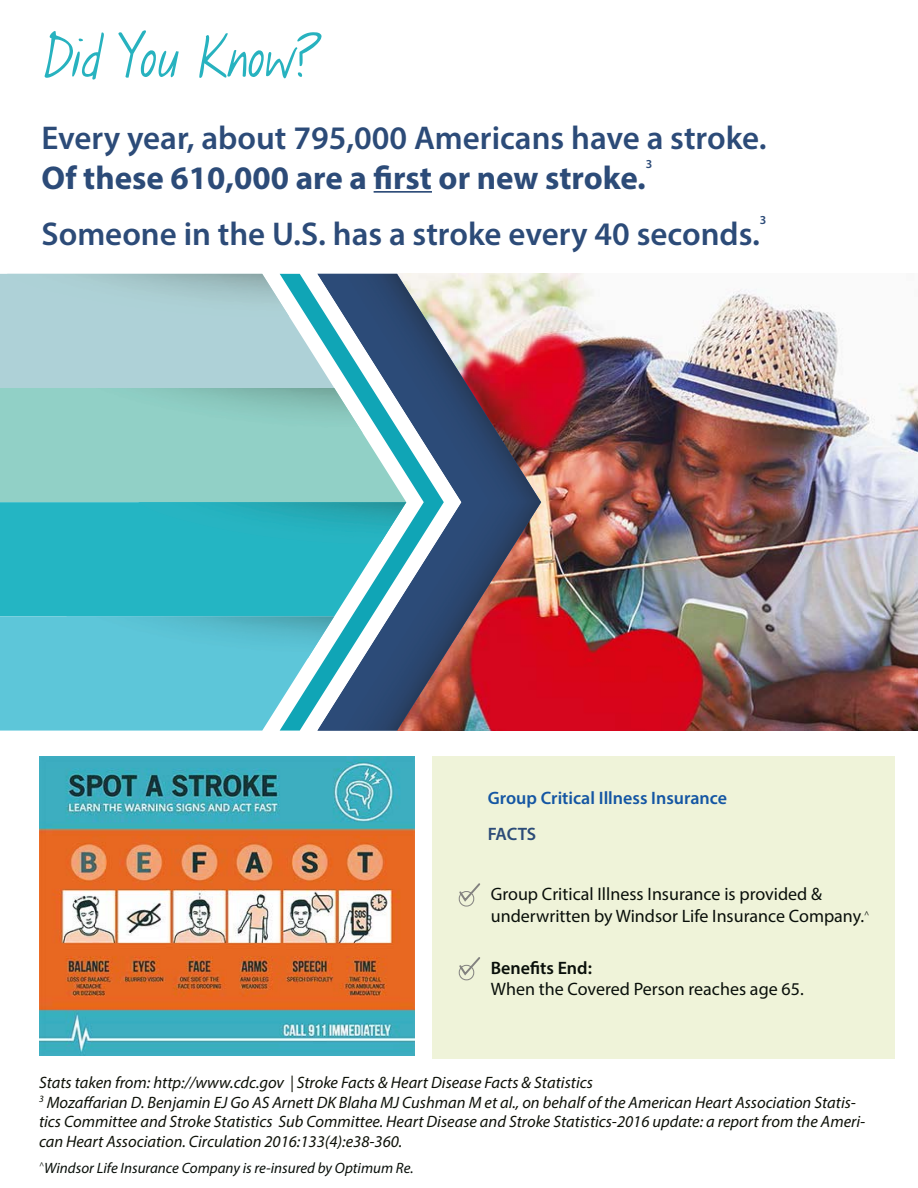
<style>
.page{position:relative;width:918px;height:1188px;background:#fff}
.page>*{position:absolute;margin:0;border:0;box-sizing:border-box;transform-origin:0 0}
.t1{font:54px "KG Hope For A Cure";color:#27b2bf}
.t2{font:600 33px "Myriad Pro";color:#2c4b78}
.t3{font:700 33px "Myriad Pro";color:#2c4b78}
.t4{font:18px/21.6px "Myriad Pro";color:#090f0a}
.t5{font:600 18px "Myriad Pro";color:#1456a3}
.t6{font:600 18px "Myriad Pro";color:#090f0a}
.t7{font:600 18px "Myriad Pro";letter-spacing:-.015em;color:#2c4b78}
.t8{font:italic 16.5px/19.8px "Myriad Pro";color:#0e1108}
.t9{font:italic 15px "Myriad Pro";color:#090f0a}
.t10{font:600 12.3px "Myriad Pro";color:#2c4b78}
</style>
<div class="page">
<img style="left:541px;top:274px;width:377px;height:457px">
<div style="left:0;top:274px;width:310px;height:114px;background:#aed1d7"></div>
<div style="left:0;top:388px;width:310px;height:114px;background:#91d0c6"></div>
<div style="left:0;top:502px;width:310px;height:114px;background:#24b5c3"></div>
<svg style="left:0;top:616px;width:310px;height:115px;background:#63c8da"></svg>
<img style="left:66px;top:616px;width:244px;height:42px">
<img style="left:308px;top:622px;width:2px;height:36px">
<img style="left:138px;top:502px;width:172px;height:42px">
<img style="left:66px;top:388px;width:244px;height:45px">
<img style="left:7px;top:274px;width:282px;height:43px">
<img style="left:310px;top:290px;width:7px;height:424px">
<img style="left:317px;top:274px;width:224px;height:457px">
<hr style="left:374px;top:191px;width:58px;height:2px;background:#2c4b78">
<div style="left:432px;top:756px;width:463px;height:302px;background:#eff3d9"></div>
<div style="left:459px;top:891px;width:15px;height:15px;border:1px solid #82817f;border-radius:7px"></div>
<svg style="left:458px;top:883px;width:23px;height:20px"></svg>
<div style="left:459px;top:965px;width:15px;height:15px;border:1px solid #82817f;border-radius:7px"></div>
<svg style="left:458px;top:957px;width:22px;height:20px"></svg>
<img style="left:40px;top:756px;width:375px;height:300px">
<h1 class="t1" style="left:43px;top:27px;width:283px">Did You Know?</h1>
<h2 class="t2" style="left:41px;top:125px;width:727px">Every year, about 795,000 Americans have a stroke.</h2>
<h2 class="t3" style="left:41px;top:158px;width:606px">Of these 610,000 are a first or new stroke.</h2>
<p class="t10" style="left:646px;top:159px;width:8px">3</p>
<p class="t10" style="left:760px;top:216px;width:8px">3</p>
<h2 class="t2" style="left:41px;top:221px;width:720px">Someone in the U.S. has a stroke every 40 seconds.</h2>
<p class="t5" style="left:488px;top:791px;width:241px">Group Critical Illness Insurance</p>
<p class="t7" style="left:488px;top:827px;width:50px">FACTS</p>
<p class="t4" style="left:491px;top:885px;width:380px">Group Critical Illness Insurance is provided &amp; underwritten by Windsor Life Insurance Company.<sup>^</sup></p>
<p class="t6" style="left:491px;top:961px;width:103px">Benefits End:</p>
<p class="t4" style="left:491px;top:979px;width:314px">When the Covered Person reaches age 65.</p>
<p class="t8" style="left:39px;top:1073px;width:828px">Stats taken from: http://www.cdc.gov | Stroke Facts &amp; Heart Disease Facts &amp; Statistics<br><sup>3</sup> Mozaffarian D. Benjamin EJ Go AS Arnett DK Blaha MJ Cushman M et al., on behalf of the American Heart Association Statis&shy;tics Committee and Stroke Statistics Sub Committee. Heart Disease and Stroke Statistics-2016 update: a report from the Ameri&shy;can Heart Association. Circulation 2016:133(4):e38-360.</p>
<p class="t9" style="left:39px;top:1162px;width:376px"><sup>^</sup>Windsor Life Insurance Company is re-insured by Optimum Re.</p>
</div>
